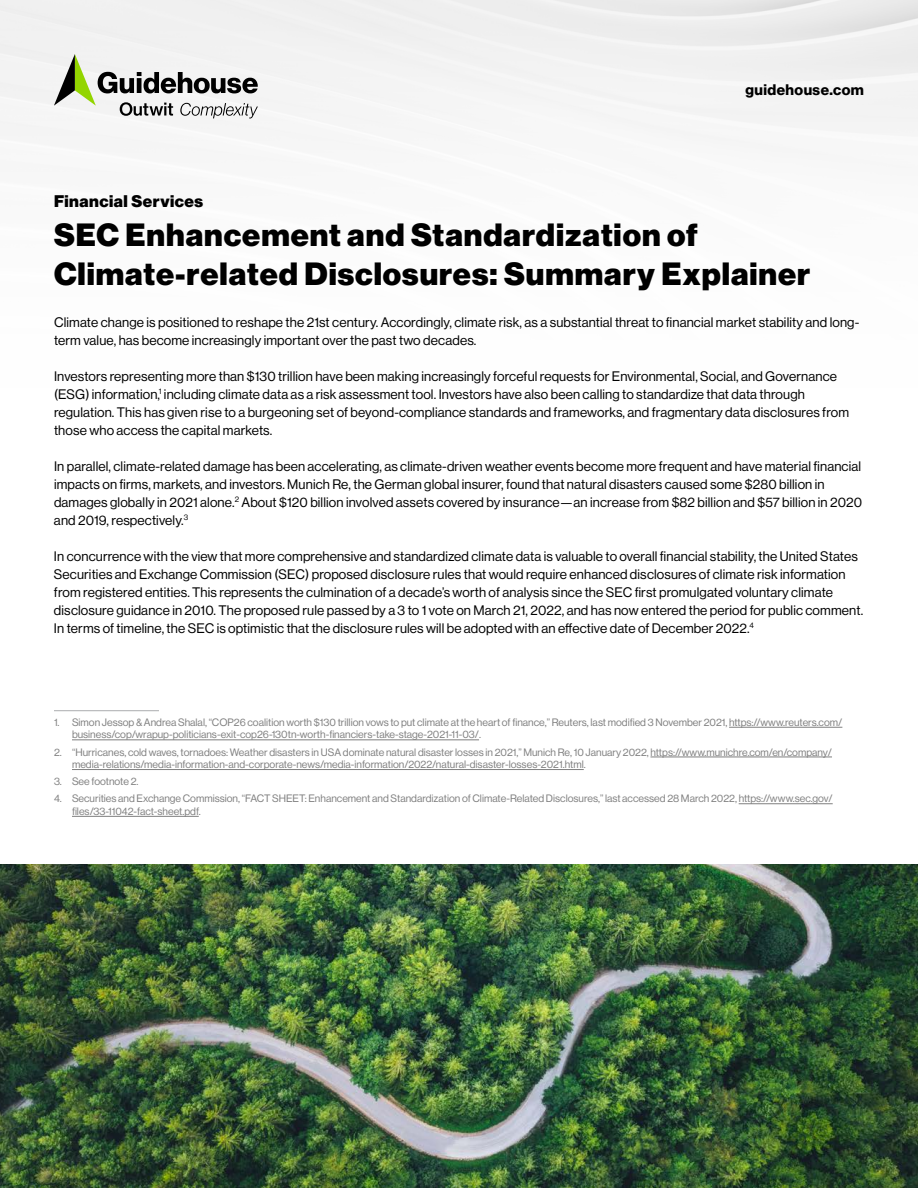
<style>
.page{position:relative;width:918px;height:1188px;background:#fff}
.page>*{position:absolute;margin:0;border:0;box-sizing:border-box;transform-origin:0 0}
.t1{font:31.5px/39px "N Haas Grotesk DS Pro 95 Blk";letter-spacing:.03em;color:#000}
.t2{font:16.5px "N Haas Grotesk DS Pro 95 Blk";letter-spacing:.03em;color:#000}
.url{font:15px "N Haas Grotesk DS Pro 75 Bd";letter-spacing:.03em;color:#000}
.Body{font:13.5px/18px "N Haas Grotesk DS Pro 55 Rg";letter-spacing:.01em;color:#000}
.t3{font:10.5px/12.6px "N Haas Grotesk DS Pro 55 Rg";color:#7f7f7f}
</style>
<div class="page">
<img style="left:0;top:864px;width:918px;height:324px">
<svg style="left:54px;top:54px;width:204px;height:64px"></svg>
<hr style="left:729px;top:727px;width:113px;height:1px;background:#7f7f7f">
<hr style="left:72px;top:740px;width:407px;height:1px;background:#7f7f7f">
<hr style="left:650px;top:757px;width:182px;height:1px;background:#7f7f7f">
<hr style="left:72px;top:769px;width:512px;height:1px;background:#7f7f7f">
<hr style="left:739px;top:803px;width:94px;height:1px;background:#7f7f7f">
<hr style="left:72px;top:816px;width:127px;height:1px;background:#7f7f7f">
<hr style="left:54px;top:710px;width:105px;height:1px;background:#aaacae">
<p class="url" style="left:745px;top:80px;width:120px">guidehouse.com</p>
<h2 class="t2" style="left:54px;top:192px;width:151px">Financial Services</h2>
<h1 class="t1" style="left:54px;top:216px;width:758px">SEC Enhancement and Standardization of<br>Climate-related Disclosures: Summary Explainer</h1>
<p class="Body" style="left:54px;top:313px;width:807px">Climate change is positioned to reshape the 21st century. Accordingly, climate risk, as a substantial threat to financial market stability and long&shy;term value, has become increasingly important over the past two decades.</p>
<p class="Body" style="left:54px;top:367px;width:797px">Investors representing more than $130 trillion have been making increasingly forceful requests for Environmental, Social, and Governance (ESG) information,<sup>1</sup> including climate data as a risk assessment tool. Investors have also been calling to standardize that data through regulation. This has given rise to a burgeoning set of beyond-compliance standards and frameworks, and fragmentary data disclosures from those who access the capital markets.</p>
<p class="Body" style="left:54px;top:457px;width:810px">In parallel, climate-related damage has been accelerating, as climate-driven weather events become more frequent and have material financial impacts on firms, markets, and investors. Munich Re, the German global insurer, found that natural disasters caused some $280 billion in damages globally in 2021 alone.<sup>2</sup> About $120 billion involved assets covered by insurance—an increase from $82 billion and $57 billion in 2020 and 2019, respectively.<sup>3</sup></p>
<p class="Body" style="left:54px;top:547px;width:811px">In concurrence with the view that more comprehensive and standardized climate data is valuable to overall financial stability, the United States Securities and Exchange Commission (SEC) proposed disclosure rules that would require enhanced disclosures of climate risk information from registered entities. This represents the culmination of a decade’s worth of analysis since the SEC first promulgated voluntary climate disclosure guidance in 2010. The proposed rule passed by a 3 to 1 vote on March 21, 2022, and has now entered the period for public comment.<br>In terms of timeline, the SEC is optimistic that the disclosure rules will be adopted with an effective date of December 2022.<sup>4</sup></p>
<p class="t3" style="left:72px;top:716px;width:772px;text-indent:-18px">1. Simon Jessop &amp; Andrea Shalal, “COP26 coalition worth $130 trillion vows to put climate at the heart of finance,” Reuters, last modified 3 November 2021, https://www.reuters.com/ business/cop/wrapup-politicians-exit-cop26-130tn-worth-financiers-take-stage-2021-11-03/.</p>
<p class="t3" style="left:72px;top:746px;width:762px;text-indent:-18px">2. “Hurricanes, cold waves, tornadoes: Weather disasters in USA dominate natural disaster losses in 2021,” Munich Re, 10 January 2022, https://www.munichre.com/en/company/ media-relations/media-information-and-corporate-news/media-information/2022/natural-disaster-losses-2021.html.</p>
<p class="t3" style="left:54px;top:775px;width:86px">3. See footnote 2.</p>
<p class="t3" style="left:72px;top:792px;width:762px;text-indent:-18px">4. Securities and Exchange Commission, “FACT SHEET: Enhancement and Standardization of Climate-Related Disclosures,” last accessed 28 March 2022, https://www.sec.gov/ files/33-11042-fact-sheet.pdf.</p>
</div>
